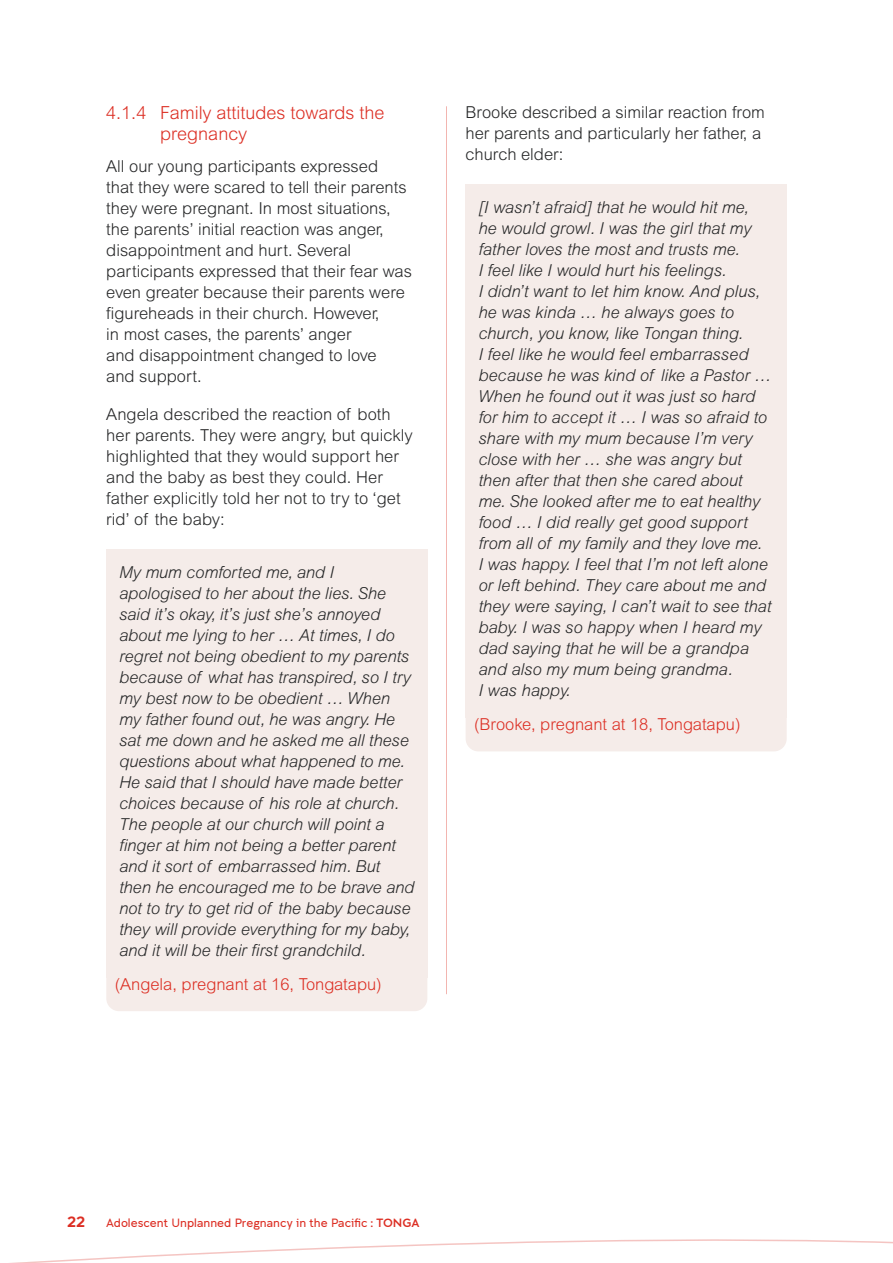
<style>
.page{position:relative;width:893px;height:1263px;background:#fff}
.page>*{position:absolute;margin:0;border:0;box-sizing:border-box;transform-origin:0 0}
.t1{font:300 18px/21px "Arial MT Pro";color:#dc2e23}
.t2{font:italic 300 16.5px/21px "Arial MT Pro";color:#252627}
.t3{font:300 16.5px/21px "Arial MT Pro";color:#252627}
.t4{font:300 16.5px "Arial MT Pro";color:#dc2e23}
.t5{font:700 15px "Clancy";color:#dc2e23}
.t6{font:300 12px "Clancy";color:#dc2e23}
.s1{font-weight:400}
</style>
<div class="page">
<svg style="left:11px;top:1239px;width:882px;height:24px"></svg>
<div style="left:106px;top:549px;width:321px;height:428px;background:#f5ece9"></div>
<div style="left:106px;top:977px;width:321px;height:34px;background:#f5ece9"></div>
<div style="left:466px;top:184px;width:321px;height:534px;background:#f5ece9"></div>
<div style="left:466px;top:718px;width:321px;height:33px;background:#f5ece9"></div>
<hr style="left:446px;top:106px;width:1px;height:888px;background:#f2b5b0">
<p class="t1" style="left:160px;top:103px;width:226px;text-indent:-54px">4.1.4 Family attitudes towards the pregnancy</p>
<p class="t3" style="left:106px;top:156px;width:307px">All our young participants expressed<br>that they were scared to tell their parents they were pregnant. In most situations, the parents’ initial reaction was anger, disappointment and hurt. Several participants expressed that their fear was even greater because their parents were figureheads in their church. However,<br>in most cases, the parents’ anger<br>and disappointment changed to love<br>and support.</p>
<p class="t3" style="left:106px;top:404px;width:308px">Angela described the reaction of both her parents. They were angry, but quickly highlighted that they would support her and the baby as best they could. Her father explicitly told her not to try to ‘get rid’ of the baby:</p>
<p class="t2" style="left:119px;top:562px;width:297px">My mum comforted me, and I apologised to her about the lies. She said it’s okay, it’s just she’s annoyed about me lying to her … At times, I do regret not being obedient to my parents because of what has transpired, so I try my best now to be obedient … When my father found out, he was angry. He sat me down and he asked me all these questions about what happened to me.<br>He said that I should have made better choices because of his role at church.<br>The people at our church will point a finger at him not being a better parent and it sort of embarrassed him. But then he encouraged me to be brave and not to try to get rid of the baby because they will provide everything for my baby, and it will be their first grandchild.</p>
<p class="t4" style="left:115px;top:974px;width:268px">(Angela, pregnant at 16, Tongatapu)</p>
<p class="t3" style="left:466px;top:102px;width:301px">Brooke described a similar reaction from her parents and particularly her father, a church elder:</p>
<p class="t2" style="left:478px;top:197px;width:294px">[I wasn’t afraid] that he would hit me,<br>he would growl. I was the girl that my father loves the most and trusts me.<br>I feel like I would hurt his feelings.<br>I didn’t want to let him know. And plus, he was kinda … he always goes to church, you know, like Tongan thing.<br>I feel like he would feel embarrassed because he was kind of like a Pastor … When he found out it was just so hard for him to accept it … I was so afraid to share with my mum because I’m very close with her … she was angry but then after that then she cared about me. She looked after me to eat healthy food … I did really get good support from all of my family and they love me.<br>I was happy. I feel that I’m not left alone or left behind. They care about me and they were saying, I can’t wait to see that baby. I was so happy when I heard my dad saying that he will be a grandpa and also my mum being grandma.<br>I was happy.</p>
<p class="t4" style="left:474px;top:714px;width:268px">(Brooke, pregnant at 18, Tongatapu)</p>
<p class="t5" style="left:67px;top:1213px;width:19px">22</p>
<p class="t6" style="left:106px;top:1216px;width:315px">Adolescent Unplanned Pregnancy in the Pacific <span class="s1">: TONGA</span></p>
</div>
